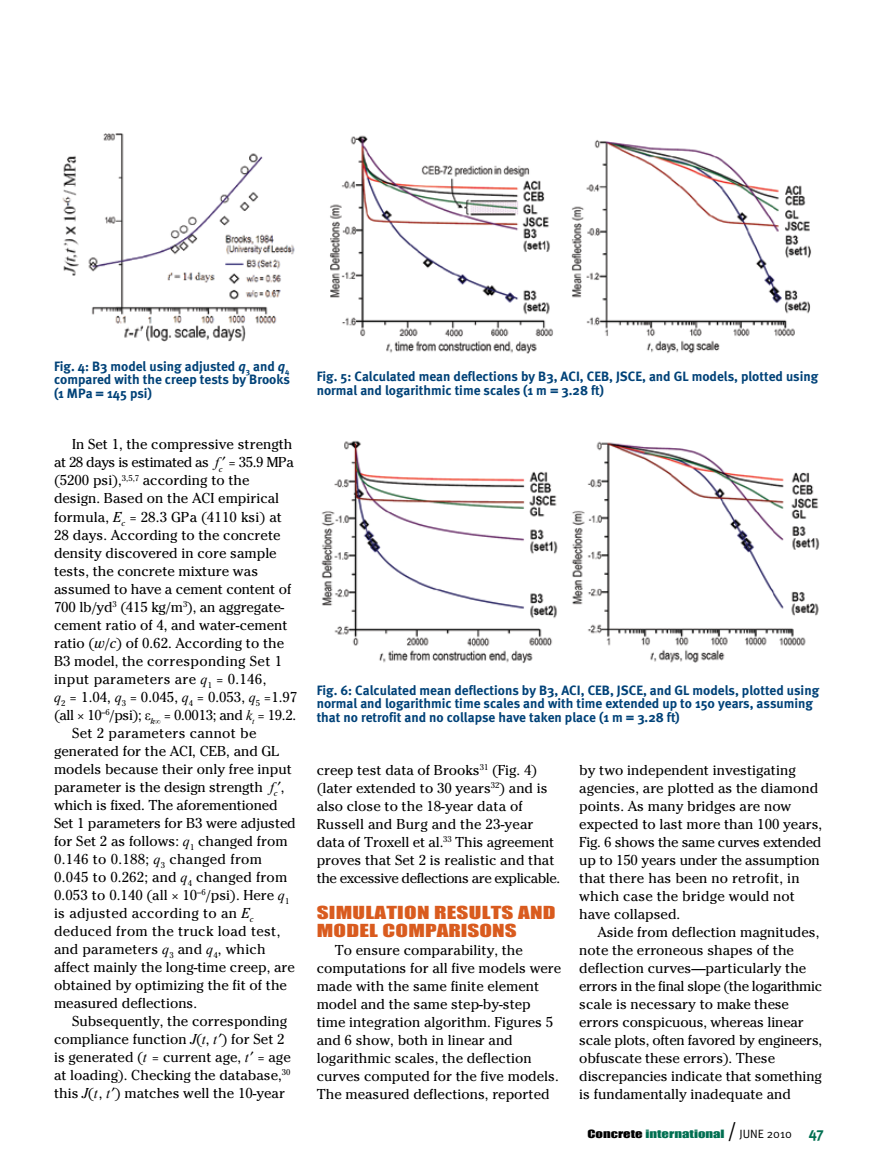
<style>
.page{position:relative;width:878px;height:1175px;background:#fff}
.page>*{position:absolute;margin:0;border:0;box-sizing:border-box;transform-origin:0 0}
.t1{font:16.5px/18px "Impact";letter-spacing:.01em;color:#d95b1e;scale:1.4 1}
.t2{font:14.25px/18px "Cheltenham";color:#000}
.t3{font:14.25px "Cheltenham";letter-spacing:.02em;color:#000}
.t4{font:14.25px "Cheltenham";letter-spacing:-.025em;color:#000}
.t5{font:14.25px "Cheltenham";letter-spacing:-.03em;color:#000}
.t6{font:700 13.5px/13.5px "Meta";color:#004278}
.t7{font:10.5px "Impact";color:#006f51;scale:1.4 1}
.s1{font-style:italic}
.s2{font-family:"Times New Roman";font-style:italic}
.s3{font-family:"Times New Roman"}
.s4{color:#000}
.s5{font-family:"Meta Normal";font-size:21px;color:#000}
.s6{font-family:"Meta Normal";font-size:12px;color:#000}
.s7{font-family:"Meta";font-weight:700;font-size:15px}
</style>
<div class="page">
<img style="left:62px;top:133px;width:233px;height:209px">
<img style="left:330px;top:135px;width:482px;height:219px">
<img style="left:321px;top:440px;width:499px;height:224px">
<p class="t6" style="left:54px;top:359px;width:237px;text-align:justify">Fig. 4: B3 model using adjusted <span class="s1">q</span><sub>3</sub> and <span class="s1">q</span><sub>4 </sub>compared with the creep tests by Brooks (1 MPa = 145 psi)</p>
<p class="t6" style="left:316px;top:369px;width:503px">Fig. 5: Calculated mean deflections by B3, ACI, CEB, JSCE, and GL models, plotted using normal and logarithmic time scales (1 m = 3.28 ft)</p>
<p class="t2" style="left:72px;top:435px;width:222px">In Set 1, the compressive strength</p>
<p class="t5" style="left:54px;top:454px;width:241px">at 28 days is estimated as <span class="s2">f</span><sub>c</sub> = 35.9 MPa</p>
<p class="t2" style="left:54px;top:471px;width:197px">(5200 psi),<sup>3,5,7</sup> according to the</p>
<p class="t2" style="left:54px;top:489px;width:227px">design. Based on the ACI empirical</p>
<p class="t2" style="left:54px;top:507px;width:229px">formula, <span class="s1">E</span><sub>c</sub> = 28.3 GPa (4110 ksi) at</p>
<p class="t2" style="left:54px;top:525px;width:228px">28 days. According to the concrete</p>
<p class="t2" style="left:54px;top:543px;width:224px">density discovered in core sample</p>
<p class="t2" style="left:54px;top:561px;width:206px">tests, the concrete mixture was</p>
<p class="t2" style="left:54px;top:579px;width:239px">assumed to have a cement content of</p>
<p class="t2" style="left:54px;top:597px;width:232px">700 lb/yd<sup>3</sup> (415 kg/m<sup>3</sup>), an aggregate-</p>
<p class="t2" style="left:54px;top:615px;width:235px">cement ratio of 4, and water-cement</p>
<p class="t2" style="left:54px;top:633px;width:231px">ratio (<span class="s1">w</span>/<span class="s1">c</span>) of 0.62. According to the</p>
<p class="t3" style="left:54px;top:652px;width:230px">B3 model, the corresponding Set 1</p>
<p class="t3" style="left:54px;top:670px;width:214px">input parameters are <span class="s2">q</span><sub>1</sub> = 0.146,</p>
<p class="t2" style="left:54px;top:687px;width:245px"><span class="s2">q</span><sub>2</sub> = 1.04, <span class="s2">q</span><sub>3</sub> = 0.045, <span class="s2">q</span><sub>4</sub> = 0.053, <span class="s2">q</span><sub>5</sub> =1.97</p>
<p class="t4" style="left:54px;top:706px;width:243px">(all × 10<sup>–6</sup>/psi); <span class="s3">ε</span><sub>k</sub><sub>∞</sub> = 0.0013; and <span class="s2">k</span><sub>t</sub> = 19.2.</p>
<p class="t3" style="left:72px;top:724px;width:186px">Set 2 parameters cannot be</p>
<p class="t2" style="left:54px;top:741px;width:227px">generated for the ACI, CEB, and GL</p>
<p class="t2" style="left:54px;top:759px;width:239px">models because their only free input</p>
<p class="t2" style="left:54px;top:777px;width:232px">parameter is the design strength <span class="s2">f</span><sub>c</sub> ,</p>
<p class="t2" style="left:54px;top:795px;width:225px">which is fixed. The aforementioned</p>
<p class="t2" style="left:54px;top:813px;width:243px">Set 1 parameters for B3 were adjusted</p>
<p class="t2" style="left:54px;top:831px;width:235px">for Set 2 as follows: <span class="s2">q</span><sub>1</sub> changed from</p>
<p class="t3" style="left:54px;top:850px;width:209px">0.146 to 0.188; <span class="s2">q</span><sub>3</sub> changed from</p>
<p class="t2" style="left:54px;top:867px;width:235px">0.045 to 0.262; and <span class="s2">q</span><sub>4</sub> changed from</p>
<p class="t2" style="left:54px;top:885px;width:237px">0.053 to 0.140 (all × 10<sup>–6</sup>/psi). Here <span class="s2">q</span><sub>1</sub></p>
<p class="t3" style="left:54px;top:904px;width:201px">is adjusted according to an <span class="s1">E</span><sub>c</sub></p>
<p class="t3" style="left:54px;top:922px;width:228px">deduced from the truck load test,</p>
<p class="t2" style="left:54px;top:939px;width:213px">and parameters <span class="s2">q</span><sub>3</sub> and <span class="s2">q</span><sub>4</sub>, which</p>
<p class="t2" style="left:54px;top:957px;width:242px">affect mainly the long-time creep, are</p>
<p class="t2" style="left:54px;top:975px;width:234px">obtained by optimizing the fit of the</p>
<p class="t2" style="left:54px;top:993px;width:145px">measured deflections.</p>
<p class="t2" style="left:72px;top:1011px;width:217px">Subsequently, the corresponding</p>
<p class="t2" style="left:54px;top:1029px;width:232px">compliance function <span class="s1">J</span>(<span class="s2">t</span>, <span class="s2">t</span> ) for Set 2</p>
<p class="t2" style="left:54px;top:1047px;width:238px">is generated (<span class="s2">t</span> = current age, <span class="s2">t</span> = age</p>
<p class="t2" style="left:54px;top:1065px;width:238px">at loading). Checking the database,<sup>30</sup></p>
<p class="t2" style="left:54px;top:1083px;width:232px">this <span class="s1">J</span>(<span class="s2">t</span>, <span class="s2">t</span> ) matches well the 10-year</p>
<p class="t6" style="left:316px;top:683px;width:504px">Fig. 6: Calculated mean deflections by B3, ACI, CEB, JSCE, and GL models, plotted using normal and logarithmic time scales and with time extended up to 150 years, assuming that no retrofit and no collapse have taken place (1 m = 3.28 ft)</p>
<p class="t2" style="left:579px;top:760px;width:244px">by two independent investigating agencies, are plotted as the diamond points. As many bridges are now expected to last more than 100 years,<br>Fig. 6 shows the same curves extended up to 150 years under the assumption that there has been no retrofit, in which case the bridge would not have collapsed.</p>
<p class="t2" style="left:579px;top:922px;width:244px;text-indent:18px">Aside from deflection magnitudes, note the erroneous shapes of the deflection curves—particularly the errors in the final slope (the logarithmic scale is necessary to make these errors conspicuous, whereas linear scale plots, often favored by engineers, obfuscate these errors). These discrepancies indicate that something is fundamentally inadequate and</p>
<p class="t2" style="left:316px;top:760px;width:245px">creep test data of Brooks<sup>31</sup> (Fig. 4) (later extended to 30 years<sup>32</sup>) and is also close to the 18-year data of Russell and Burg and the 23-year data of Troxell et al.<sup>33</sup> This agreement proves that Set 2 is realistic and that the excessive deflections are explicable.</p>
<p class="t1" style="left:316px;top:902px;width:171px">SIMULATION RESULTS AND<br>MODEL COMPARISONS</p>
<p class="t2" style="left:317px;top:940px;width:246px;text-indent:18px">To ensure comparability, the computations for all five models were made with the same finite element model and the same step-by-step time integration algorithm. Figures 5 and 6 show, both in linear and logarithmic scales, the deflection curves computed for the five models.<br>The measured deflections, reported</p>
<p class="t7" style="left:587px;top:1125px;width:170px"><span class="s4">CONCRETE</span> INTERNATIONAL <span class="s5">/</span> <span class="s6">JUNE 2010</span> <span class="s7">47</span></p>
</div>
